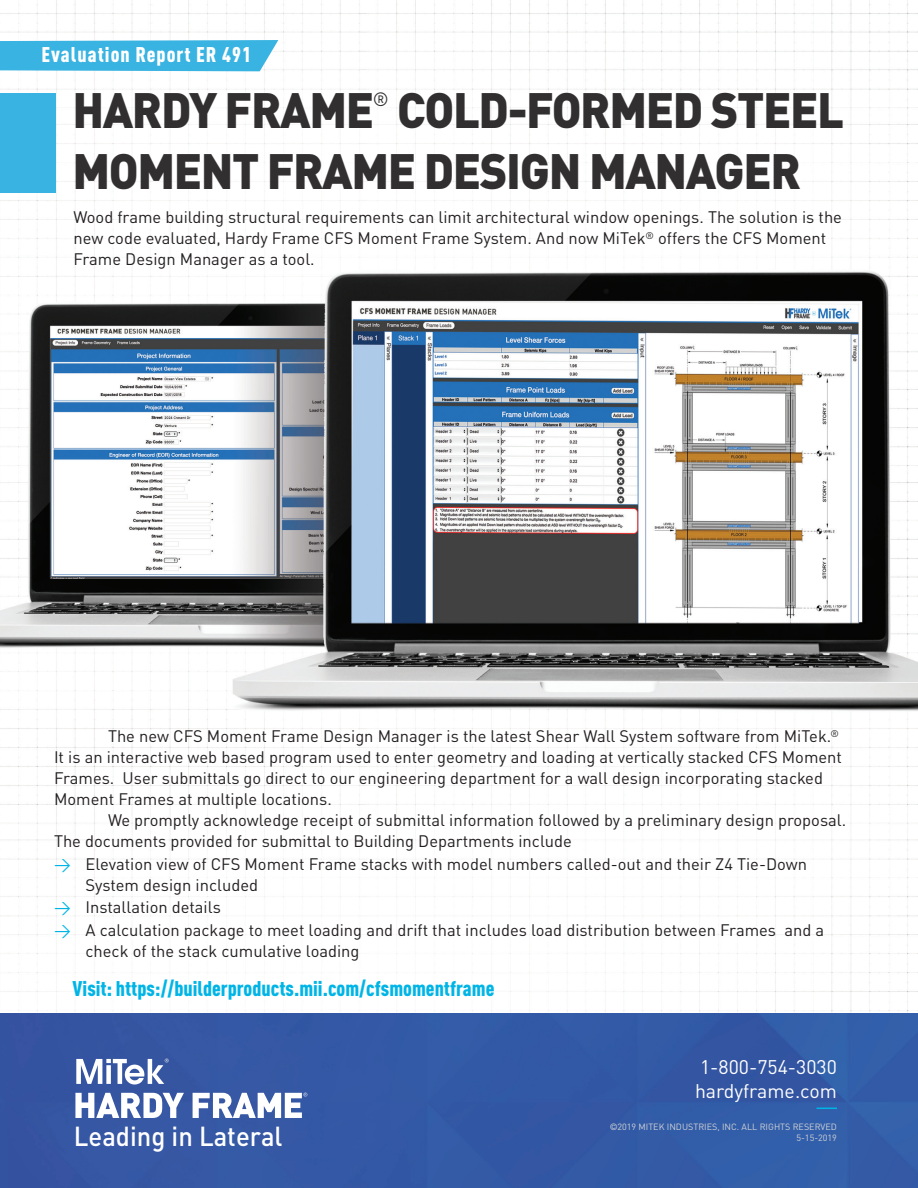
<style>
.page{position:relative;width:918px;height:1188px;background:#fff}
.page>*{position:absolute;margin:0;border:0;box-sizing:border-box;transform-origin:0 0}
.t1{font:900 49.05px/61.3px "DIN Pro";letter-spacing:-.03em;color:#312f30;scale:.95 1}
.t2{font:500 27.15px "DIN Pro";color:#fff;scale:.94 1}
.t3{font:900 21px "DIN Cond";color:#00b5e6}
.t4{font:900 21px "DIN Cond";letter-spacing:.05em;color:#fff}
.t5{font:19.5px "DIN";color:#fff}
.t6{font:19.05px "DIN Pro";color:#312f30;scale:.95 1}
.t7{font:16.5px/21px "DIN Pro";color:#231f20}
.t8{font:9px "DIN";color:#d1d2d4}
.s1{font-family:"DIN";color:#00b5e6}
.s2{font-family:"Helvetica Neue LT Std";font-stretch:condensed}
</style>
<div class="page">
<img style="left:0;top:0;width:918px;height:1013px">
<div style="left:0;top:93px;width:56px;height:99px;background:#39b3e2"></div>
<div style="left:0;top:1013px;width:918px;height:175px;background:#3458a5"></div>
<svg style="left:816px;top:1108px;width:21px;height:1px"></svg>
<svg style="left:75px;top:1093px;width:109px;height:25px"></svg>
<svg style="left:193px;top:1093px;width:114px;height:25px"></svg>
<svg style="left:76px;top:1059px;width:93px;height:26px"></svg>
<svg style="left:0;top:40px;width:278px;height:31px;background:#43b6e3"></svg>
<p class="t4" style="left:41px;top:41px;width:211px">Evaluation Report ER 491</p>
<p class="t1" style="left:72px;top:77px;width:319px">HARDY FRAME</p>
<p class="t6" style="left:373px;top:85px;width:18px">®</p>
<p class="t1" style="left:72px;top:77px;width:814px;text-indent:325px">COLD-FORMED STEEL<br>MOMENT FRAME DESIGN MANAGER</p>
<p class="t7" style="left:73px;top:206px;width:770px">Wood frame building structural requirements can limit architectural window openings. The solution is the new code evaluated, Hardy Frame CFS Moment Frame System. And now MiTek<sup>®</sup> offers the CFS Moment<br>Frame Design Manager as a tool.</p>
<p class="t7" style="left:54px;top:725px;width:790px;text-indent:54px">The new CFS Moment Frame Design Manager is the latest Shear Wall System software from MiTek.<sup>® </sup>It is an interactive web based program used to enter geometry and loading at vertically stacked CFS Moment Frames. User submittals go direct to our engineering department for a wall design incorporating stacked Moment Frames at multiple locations.</p>
<p class="t7" style="left:54px;top:809px;width:794px;text-indent:54px">We promptly acknowledge receipt of submittal information followed by a preliminary design proposal.<br>The documents provided for submittal to Building Departments include</p>
<p class="t7" style="left:85px;top:852px;width:723px;text-indent:-31px"><span class="s1">&gt;</span> Elevation view of CFS Moment Frame stacks with model numbers called-out and their Z4 Tie-Down<br>System design included</p>
<p class="t7" style="left:54px;top:896px;width:168px"><span class="s1">&gt;</span> Installation details</p>
<p class="t7" style="left:85px;top:918px;width:740px;text-indent:-31px"><span class="s1">&gt;</span> A calculation package to meet loading and drift that includes load distribution between Frames and a check of the stack cumulative loading</p>
<p class="t3" style="left:72px;top:975px;width:424px">Visit: https://builderproducts.mii.com/cfsmomentframe</p>
<p class="t5" style="left:700px;top:1055px;width:138px">1-800-754-3030</p>
<p class="t5" style="left:695px;top:1079px;width:143px">hardyframe.com</p>
<p class="t8" style="left:610px;top:1121px;width:228px"><span class="s2">©</span>2019 MITEK INDUSTRIES, INC. ALL RIGHTS RESERVED</p>
<p class="t2" style="left:74px;top:1115px;width:224px">Leading in Lateral</p>
<p class="t8" style="left:796px;top:1132px;width:42px">5-15-2019</p>
</div>
